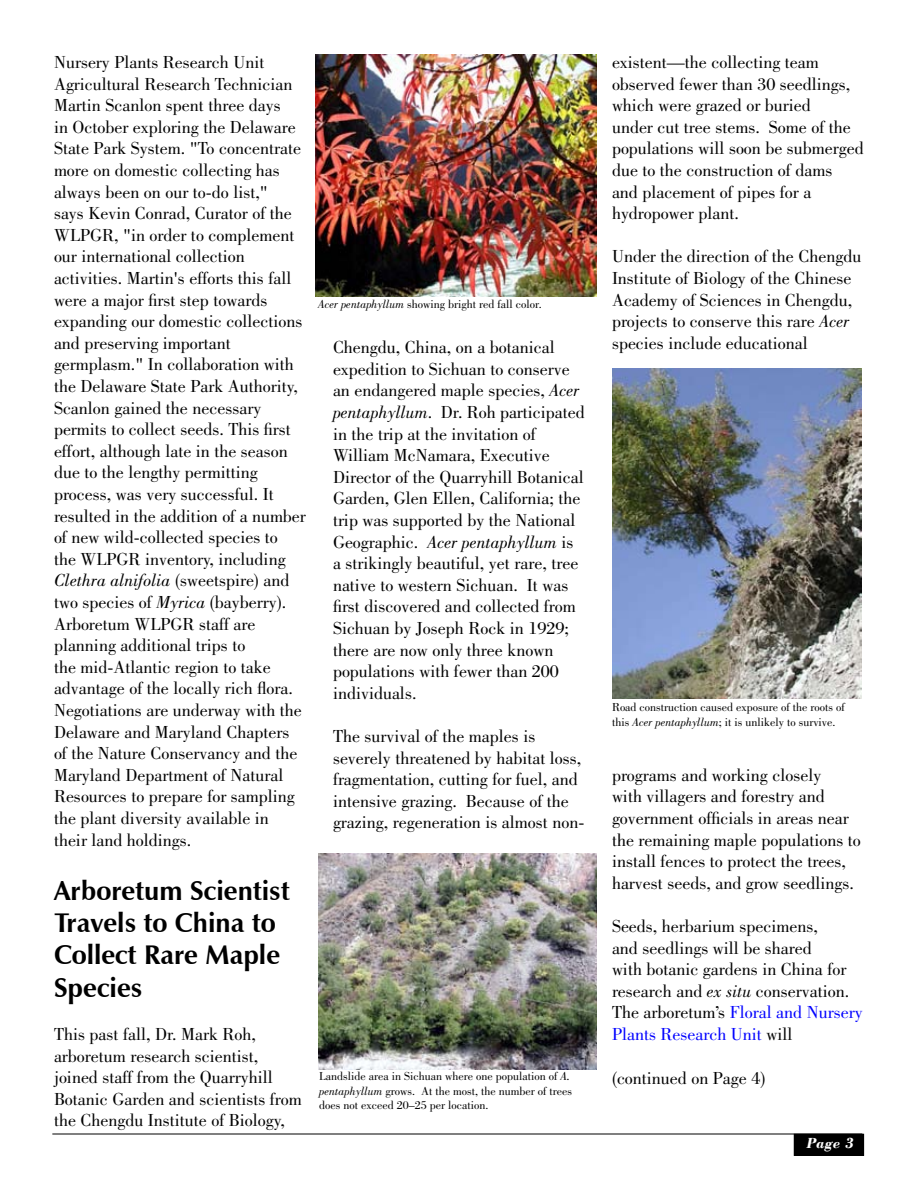
<style>
.page{position:relative;width:918px;height:1188px;background:#fff}
.page>*{position:absolute;margin:0;border:0;box-sizing:border-box;transform-origin:0 0}
.t1{font:700 27px/32.4px "Zapf Humanist 601 BT";color:#000}
.t2{font:18px/21.6px "Bodoni";color:#000}
.t3{font:italic 700 15px "Bodoni";color:#fff}
.t4{font:12px/14.4px "Bodoni";color:#000}
.s1{font-style:italic}
.s2{color:#00f}
</style>
<div class="page">
<hr style="left:52px;top:1134px;width:810px;height:1px;background:#000">
<div style="left:794px;top:1134px;width:70px;height:21px;background:#000"></div>
<div style="left:794px;top:1134px;width:70px;height:22px;border:1px solid #000"></div>
<img style="left:315px;top:54px;width:281px;height:242px">
<img style="left:612px;top:369px;width:250px;height:330px">
<img style="left:319px;top:853px;width:277px;height:217px">
<p class="t2" style="left:54px;top:51px;width:253px">Nursery Plants Research Unit<br>Agricultural Research Technician<br>Martin Scanlon spent three days<br>in October exploring the Delaware<br>State Park System. "To concentrate more on domestic collecting has always been on our to-do list,"<br>says Kevin Conrad, Curator of the<br>WLPGR, "in order to complement our international collection activities. Martin's efforts this fall were a major first step towards expanding our domestic collections and preserving important germplasm." In collaboration with the Delaware State Park Authority,<br>Scanlon gained the necessary permits to collect seeds. This first effort, although late in the season due to the lengthy permitting process, was very successful. It resulted in the addition of a number of new wild-collected species to<br>the WLPGR inventory, including<br><span class="s1">Clethra alnifolia</span> (sweetspire) and two species of <span class="s1">Myrica</span> (bayberry).<br>Arboretum WLPGR staff are planning additional trips to<br>the mid-Atlantic region to take advantage of the locally rich flora.<br>Negotiations are underway with the<br>Delaware and Maryland Chapters of the Nature Conservancy and the<br>Maryland Department of Natural<br>Resources to prepare for sampling the plant diversity available in their land holdings.</p>
<p class="t1" style="left:54px;top:874px;width:237px">Arboretum Scientist<br>Travels to China to<br>Collect Rare Maple<br>Species</p>
<p class="t2" style="left:54px;top:1023px;width:249px">This past fall, Dr. Mark Roh, arboretum research scientist, joined staff from the Quarryhill<br>Botanic Garden and scientists from the Chengdu Institute of Biology,</p>
<p class="t4" style="left:318px;top:296px;width:225px"><span class="s1">Acer pentaphyllum</span> showing bright red fall color.</p>
<p class="t2" style="left:333px;top:336px;width:253px">Chengdu, China, on a botanical expedition to Sichuan to conserve an endangered maple species, <span class="s1">Acer pentaphyllum</span>. Dr. Roh participated in the trip at the invitation of<br>William McNamara, Executive<br>Director of the Quarryhill Botanical<br>Garden, Glen Ellen, California; the trip was supported by the National<br>Geographic. <span class="s1">Acer pentaphyllum</span> is a strikingly beautiful, yet rare, tree native to western Sichuan. It was first discovered and collected from<br>Sichuan by Joseph Rock in 1929; there are now only three known populations with fewer than 200 individuals.</p>
<p class="t2" style="left:333px;top:725px;width:253px">The survival of the maples is severely threatened by habitat loss, fragmentation, cutting for fuel, and intensive grazing. Because of the grazing, regeneration is almost non-</p>
<p class="t4" style="left:319px;top:1069px;width:254px">Landslide area in Sichuan where one population of <span class="s1">A. pentaphyllum</span> grows. At the most, the number of trees does not exceed 20–25 per location.</p>
<p class="t2" style="left:612px;top:51px;width:253px">existent—the collecting team observed fewer than 30 seedlings, which were grazed or buried<br>under cut tree stems. Some of the populations will soon be submerged due to the construction of dams<br>and placement of pipes for a hydropower plant.</p>
<p class="t2" style="left:612px;top:246px;width:251px">Under the direction of the Chengdu Institute of Biology of the Chinese Academy of Sciences in Chengdu, projects to conserve this rare <span class="s1">Acer </span>species include educational</p>
<p class="t4" style="left:612px;top:700px;width:234px">Road construction caused exposure of the roots of this <span class="s1">Acer pentaphyllum</span>; it is unlikely to survive.</p>
<p class="t2" style="left:612px;top:764px;width:250px">programs and working closely<br>with villagers and forestry and government officials in areas near the remaining maple populations to install fences to protect the trees, harvest seeds, and grow seedlings.</p>
<p class="t2" style="left:612px;top:915px;width:252px">Seeds, herbarium specimens,<br>and seedlings will be shared<br>with botanic gardens in China for research and <span class="s1">ex situ</span> conservation.<br>The arboretum’s <span class="s2">Floral and Nursery<br>Plants Research Unit</span> will</p>
<p class="t2" style="left:612px;top:1067px;width:155px">(continued on Page 4)</p>
<p class="t3" style="left:806px;top:1134px;width:49px">Page 3</p>
</div>
